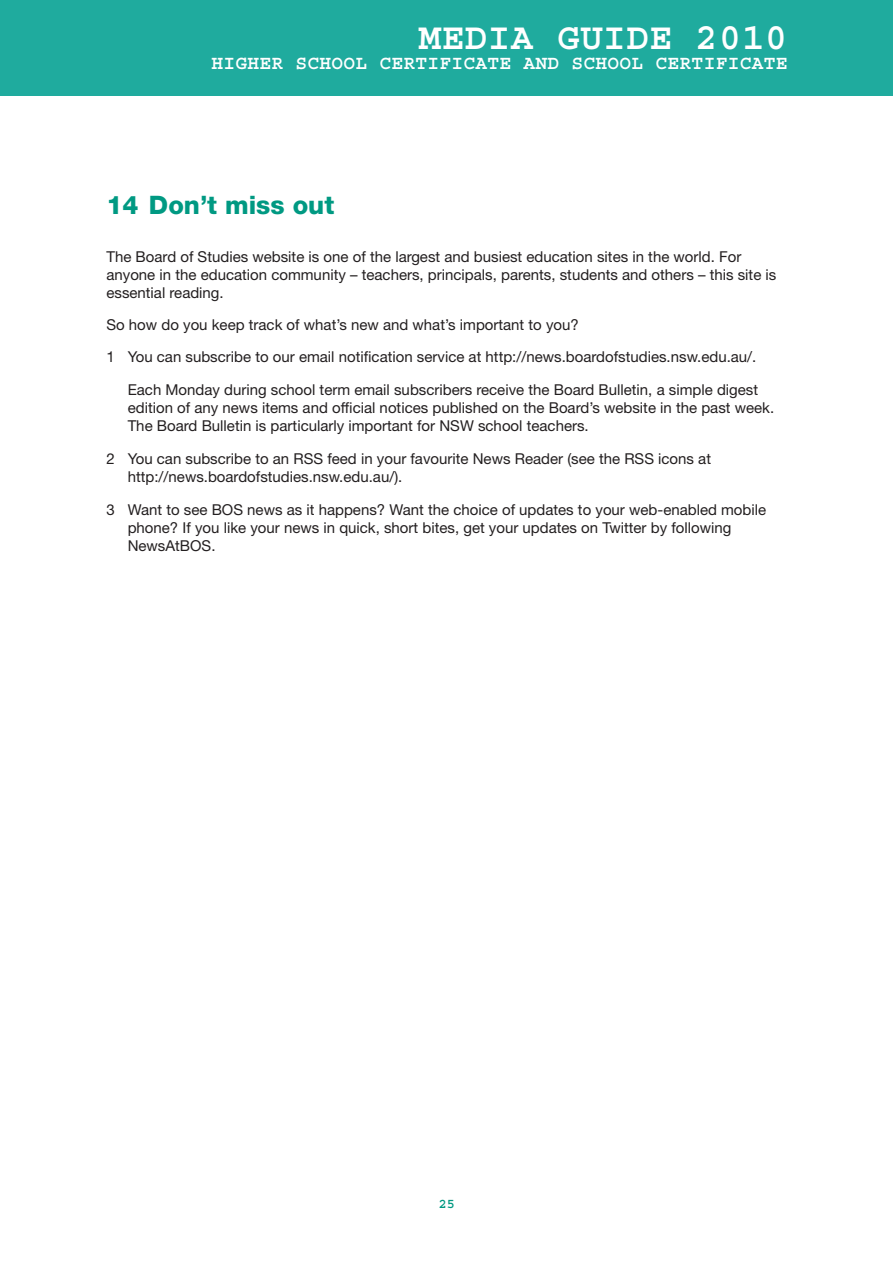
<style>
.page{position:relative;width:893px;height:1262px;background:#fff}
.page>*{position:absolute;margin:0;border:0;box-sizing:border-box;transform-origin:0 0}
.t1{font:700 37.5px "Courier Std";letter-spacing:.015em;color:#fff}
.t2{font:800 25.5px "Helvetica Neue LT Std";color:#009982}
.t3{font:700 19.5px "Courier Std";letter-spacing:.015em;color:#fff}
.t4{font:15px/18px "Helvetica Neue LT Std";color:#231f20}
.t5{font:700 13.5px "Courier Std";color:#009982}
</style>
<div class="page">
<div style="left:0;top:0;width:892px;height:96px;background:#1fab9e"></div>
<p class="t1" style="left:418px;top:26px;width:370px">MEDIA GUIDE 2010</p>
<p class="t3" style="left:211px;top:57px;width:577px">HIGHER SCHOOL CERTIFICATE AND SCHOOL CERTIFICATE</p>
<h2 class="t2" style="left:106px;top:196px;width:229px">14 Don’t miss out</h2>
<p class="t4" style="left:106px;top:250px;width:671px">The Board of Studies website is one of the largest and busiest education sites in the world. For anyone in the education community – teachers, principals, parents, students and others – this site is essential reading.</p>
<p class="t4" style="left:106px;top:317px;width:474px">So how do you keep track of what’s new and what’s important to you?</p>
<p class="t4" style="left:106px;top:349px;width:651px">1 You can subscribe to our email notification service at http://news.boardofstudies.nsw.edu.au/.</p>
<p class="t4" style="left:128px;top:382px;width:647px">Each Monday during school term email subscribers receive the Board Bulletin, a simple digest edition of any news items and official notices published on the Board’s website in the past week.<br>The Board Bulletin is particularly important for NSW school teachers.</p>
<p class="t4" style="left:128px;top:451px;width:584px;text-indent:-21px">2 You can subscribe to an RSS feed in your favourite News Reader (see the RSS icons at http://news.boardofstudies.nsw.edu.au/).</p>
<p class="t4" style="left:128px;top:502px;width:639px;text-indent:-21px">3 Want to see BOS news as it happens? Want the choice of updates to your web-enabled mobile phone? If you like your news in quick, short bites, get your updates on Twitter by following<br>NewsAtBOS.</p>
<p class="t5" style="left:438px;top:1199px;width:18px">25</p>
</div>
